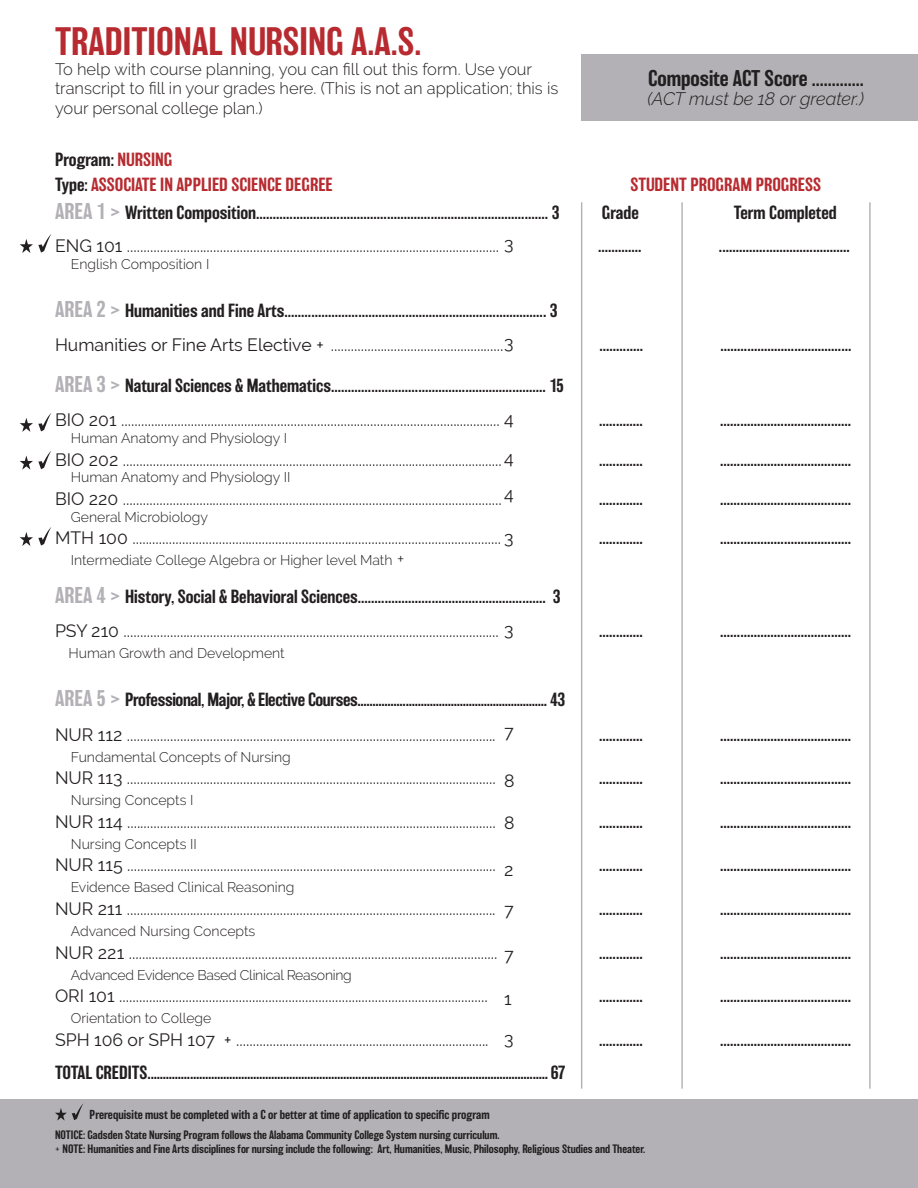
<style>
.page{position:relative;width:918px;height:1188px;background:#fff}
.page>*{position:absolute;margin:0;border:0;box-sizing:border-box;transform-origin:0 0}
.t1{font:500 36.6px "Balboa";color:#b72b30}
.t2{font:500 21px "Balboa";color:#231f20}
.t3{font:italic 300 18px "Raleway";color:#231f20}
.t4{font:17.55px "Raleway";color:#231f20}
.t5{font:500 17.55px "Balboa";color:#231f20}
.t6{font:500 17.55px "Balboa";letter-spacing:-.02em;color:#231f20}
.t7{font:500 17.55px/24.6px "Balboa";color:#b72b30}
.t8{font:300 16.5px/19.8px "Raleway";color:#231f20}
.t9{font:300 14.1px "Raleway";color:#231f20}
.t10{font:300 14.1px "Raleway";letter-spacing:-.02em;color:#231f20}
.t11{font:500 12px "Balboa";color:#231f20}
.t12{font:500 11.25px/14.1px "Balboa";color:#231f20}
.s1{color:#231f20}
.s2{font-size:21.15px;color:#b3b1b6}
.s3{font-size:17.55px}
.s4{font-family:"Raleway";font-weight:400}
</style>
<div class="page">
<div style="left:0;top:1099px;width:918px;height:89px;background:#b3b1b6"></div>
<svg style="left:20px;top:527px;width:32px;height:19px"></svg>
<svg style="left:55px;top:1103px;width:29px;height:18px"></svg>
<div style="left:582px;top:54px;width:336px;height:67px;background:#b3b1b6"></div>
<hr style="left:581px;top:202px;width:1px;height:887px;background:#b3b1b6">
<hr style="left:681px;top:202px;width:2px;height:887px;background:#b3b1b6">
<hr style="left:869px;top:202px;width:2px;height:887px;background:#b3b1b6">
<svg style="left:20px;top:450px;width:32px;height:20px"></svg>
<svg style="left:20px;top:413px;width:31px;height:19px"></svg>
<svg style="left:20px;top:234px;width:32px;height:19px"></svg>
<h1 class="t1" style="left:55px;top:21px;width:368px">TRADITIONAL NURSING A.A.S.</h1>
<p class="t8" style="left:55px;top:59px;width:505px">To help with course planning, you can fill out this form. Use your transcript to fill in your grades here. (This is not an application; this is your personal college plan.)</p>
<p class="t7" style="left:55px;top:147px;width:279px"><span class="s1">Program:</span> NURSING<br><span class="s1">Type:</span> ASSOCIATE IN APPLIED SCIENCE DEGREE</p>
<p class="t2" style="left:648px;top:66px;width:217px">Composite ACT Score .............</p>
<p class="t3" style="left:647px;top:88px;width:218px">(ACT must be 18 or greater.)</p>
<p class="t7" style="left:631px;top:173px;width:192px">STUDENT PROGRAM PROGRESS</p>
<p class="t5" style="left:55px;top:203px;width:506px"><span class="s2">AREA 1 &gt;</span> Written Composition....................................................................................... 3</p>
<p class="t5" style="left:602px;top:203px;width:39px">Grade</p>
<p class="t5" style="left:734px;top:203px;width:104px">Term Completed</p>
<p class="t4" style="left:55px;top:236px;width:446px">ENG 101 ................................................................................................................</p>
<p class="t5" style="left:598px;top:236px;width:45px">.............</p>
<p class="t5" style="left:719px;top:236px;width:132px">.......................................</p>
<p class="t9" style="left:71px;top:256px;width:140px">English Composition I</p>
<p class="t5" style="left:55px;top:301px;width:504px"><span class="s2">AREA 2 &gt;</span> Humanities and Fine Arts.............................................................................. 3</p>
<p class="t4" style="left:55px;top:335px;width:460px">Humanities or Fine Arts Elective + ....................................................3</p>
<p class="t5" style="left:599px;top:335px;width:45px">.............</p>
<p class="t5" style="left:720px;top:335px;width:132px">.......................................</p>
<p class="t5" style="left:55px;top:375px;width:511px"><span class="s2">AREA 3 &gt;</span> Natural Sciences &amp; Mathematics................................................................ 15</p>
<p class="t4" style="left:55px;top:410px;width:460px">BIO 201 .................................................................................................................. 4</p>
<p class="t5" style="left:599px;top:410px;width:45px">.............</p>
<p class="t5" style="left:720px;top:410px;width:132px">.......................................</p>
<p class="t9" style="left:71px;top:430px;width:218px">Human Anatomy and Physiology I</p>
<p class="t4" style="left:55px;top:449px;width:460px">BIO 202 .................................................................................................................. 4</p>
<p class="t5" style="left:599px;top:449px;width:45px">.............</p>
<p class="t5" style="left:720px;top:449px;width:132px">.......................................</p>
<p class="t9" style="left:71px;top:469px;width:221px">Human Anatomy and Physiology II</p>
<p class="t4" style="left:55px;top:489px;width:448px">BIO 220 ..................................................................................................................</p>
<p class="t5" style="left:599px;top:489px;width:45px">.............</p>
<p class="t5" style="left:720px;top:489px;width:132px">.......................................</p>
<p class="t9" style="left:71px;top:509px;width:139px">General Microbiology</p>
<p class="t4" style="left:55px;top:528px;width:460px">MTH 100 ............................................................................................................... 3</p>
<p class="t5" style="left:599px;top:528px;width:45px">.............</p>
<p class="t5" style="left:720px;top:528px;width:132px">.......................................</p>
<p class="t9" style="left:71px;top:552px;width:335px">Intermediate College Algebra or Higher level Math <span class="s3">+</span></p>
<p class="t5" style="left:55px;top:586px;width:507px"><span class="s2">AREA 4 &gt;</span> History, Social &amp; Behavioral Sciences........................................................ 3</p>
<p class="t4" style="left:55px;top:621px;width:460px">PSY 210 ................................................................................................................. 3</p>
<p class="t5" style="left:599px;top:621px;width:45px">.............</p>
<p class="t5" style="left:720px;top:621px;width:132px">.......................................</p>
<p class="t9" style="left:69px;top:645px;width:218px">Human Growth and Development</p>
<p class="t6" style="left:55px;top:690px;width:512px"><span class="s2">AREA 5 &gt;</span> Professional, Major, &amp; Elective Courses............................................................... 43</p>
<p class="t4" style="left:55px;top:724px;width:442px">NUR 112 ...............................................................................................................</p>
<p class="t5" style="left:599px;top:724px;width:45px">.............</p>
<p class="t5" style="left:720px;top:724px;width:132px">.......................................</p>
<p class="t9" style="left:71px;top:748px;width:222px">Fundamental Concepts of Nursing</p>
<p class="t4" style="left:55px;top:768px;width:442px">NUR 113 ...............................................................................................................</p>
<p class="t5" style="left:599px;top:768px;width:45px">.............</p>
<p class="t5" style="left:720px;top:768px;width:132px">.......................................</p>
<p class="t9" style="left:71px;top:792px;width:124px">Nursing Concepts I</p>
<p class="t4" style="left:55px;top:811px;width:442px">NUR 114 ...............................................................................................................</p>
<p class="t5" style="left:599px;top:812px;width:45px">.............</p>
<p class="t5" style="left:720px;top:812px;width:132px">.......................................</p>
<p class="t9" style="left:71px;top:836px;width:127px">Nursing Concepts II</p>
<p class="t4" style="left:55px;top:855px;width:442px">NUR 115 ...............................................................................................................</p>
<p class="t5" style="left:599px;top:855px;width:45px">.............</p>
<p class="t5" style="left:720px;top:855px;width:132px">.......................................</p>
<p class="t9" style="left:71px;top:879px;width:225px">Evidence Based Clinical Reasoning</p>
<p class="t4" style="left:55px;top:899px;width:442px">NUR 211 ...............................................................................................................</p>
<p class="t5" style="left:599px;top:899px;width:45px">.............</p>
<p class="t5" style="left:720px;top:899px;width:132px">.......................................</p>
<p class="t9" style="left:71px;top:923px;width:186px">Advanced Nursing Concepts</p>
<p class="t4" style="left:55px;top:942px;width:444px">NUR 221 ...............................................................................................................</p>
<p class="t5" style="left:599px;top:942px;width:45px">.............</p>
<p class="t5" style="left:720px;top:942px;width:132px">.......................................</p>
<p class="t10" style="left:71px;top:966px;width:283px">Advanced Evidence Based Clinical Reasoning</p>
<p class="t4" style="left:55px;top:986px;width:434px">ORI 101 ...............................................................................................................</p>
<p class="t5" style="left:599px;top:986px;width:45px">.............</p>
<p class="t5" style="left:720px;top:986px;width:132px">.......................................</p>
<p class="t9" style="left:71px;top:1010px;width:142px">Orientation to College</p>
<p class="t4" style="left:55px;top:1029px;width:435px">SPH 106 or SPH 107 + ............................................................................</p>
<p class="t5" style="left:599px;top:1030px;width:45px">.............</p>
<p class="t5" style="left:720px;top:1030px;width:132px">.......................................</p>
<p class="t5" style="left:55px;top:1063px;width:512px">TOTAL CREDITS..................................................................................................................................... 67</p>
<p class="t11" style="left:90px;top:1108px;width:402px">Prerequisite must be completed with a C or better at time of application to specific program</p>
<p class="t4" style="left:504px;top:234px;width:11px">3</p>
<p class="t4" style="left:504px;top:484px;width:11px">4</p>
<p class="t4" style="left:504px;top:722px;width:11px">7</p>
<p class="t4" style="left:504px;top:770px;width:12px">8</p>
<p class="t4" style="left:504px;top:813px;width:12px">8</p>
<p class="t4" style="left:504px;top:859px;width:11px">2</p>
<p class="t4" style="left:504px;top:900px;width:11px">7</p>
<p class="t4" style="left:504px;top:945px;width:11px">7</p>
<p class="t4" style="left:504px;top:988px;width:9px">1</p>
<p class="t4" style="left:504px;top:1029px;width:11px">3</p>
<p class="t12" style="left:55px;top:1128px;width:592px">NOTICE: Gadsden State Nursing Program follows the Alabama Community College System nursing curriculum.<br><span class="s4">+</span> NOTE: Humanities and Fine Arts disciplines for nursing include the following: Art, Humanities, Music, Philosophy, Religious Studies and Theater.</p>
</div>
